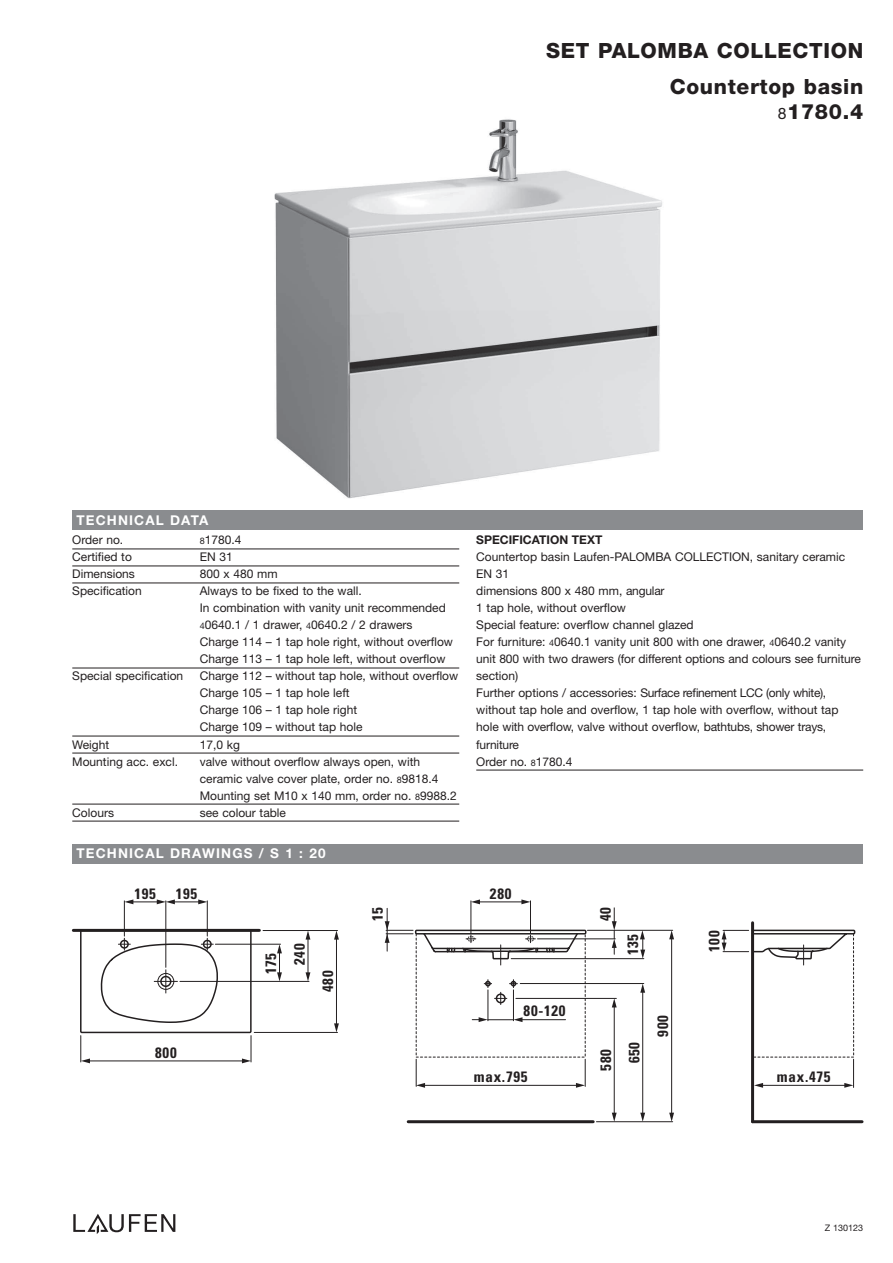
<style>
.page{position:relative;width:893px;height:1263px;background:#fff}
.page>*{position:absolute;margin:0;border:0;box-sizing:border-box;transform-origin:0 0}
.t1{font:800 21px/25.5px "Helvetica Neue";letter-spacing:.03em;color:#231f20;text-align:right}
.t2{font:700 condensed 15px/28.3px "Univers";letter-spacing:.05em;color:#231f20;text-align:center}
.t3{font:700 13.5px "Helvetica Neue";letter-spacing:.085em;color:#fff}
.t4{font:12px/17px "Helvetica Neue";color:#231f20}
.t5{font:700 12px "Helvetica Neue";color:#231f20}
.t6{font:9px "Helvetica Neue";color:#231f20}
.s1{font-weight:400;font-size:15.75px}
.s2{font-size:9px}
</style>
<div class="page">
<svg style="left:73px;top:1214px;width:102px;height:20px"></svg>
<div style="left:72px;top:844px;width:791px;height:19px;background:#8a8c8f"></div>
<div style="left:72px;top:510px;width:791px;height:19px;background:#8a8c8f"></div>
<img style="left:274px;top:119px;width:388px;height:380px">
<hr style="left:751px;top:923px;width:3px;height:199px;background:#231f20">
<svg style="left:306px;top:972px;width:4px;height:9px"></svg>
<svg style="left:306px;top:931px;width:4px;height:8px"></svg>
<hr style="left:308px;top:938px;width:1px;height:35px;background:#231f20">
<svg style="left:277px;top:945px;width:5px;height:36px"></svg>
<svg style="left:334px;top:931px;width:5px;height:8px"></svg>
<svg style="left:334px;top:1023px;width:5px;height:9px"></svg>
<hr style="left:336px;top:939px;width:1px;height:85px;background:#231f20">
<hr style="left:73px;top:929px;width:186px;height:3px;background:#231f20">
<hr style="left:263px;top:930px;width:75px;height:1px;background:#231f20">
<hr style="left:254px;top:1032px;width:84px;height:1px;background:#231f20">
<hr style="left:408px;top:1120px;width:185px;height:3px;background:#231f20">
<svg style="left:640px;top:1113px;width:5px;height:8px"></svg>
<hr style="left:642px;top:992px;width:1px;height:121px;background:#231f20">
<hr style="left:596px;top:1121px;width:77px;height:1px;background:#231f20">
<svg style="left:612px;top:1113px;width:5px;height:9px"></svg>
<hr style="left:614px;top:1007px;width:1px;height:106px;background:#231f20">
<hr style="left:587px;top:930px;width:86px;height:1px;background:#231f20">
<svg style="left:669px;top:1113px;width:5px;height:9px"></svg>
<hr style="left:671px;top:939px;width:1px;height:174px;background:#231f20">
<svg style="left:612px;top:908px;width:5px;height:25px"></svg>
<svg style="left:416px;top:1059px;width:9px;height:29px"></svg>
<svg style="left:576px;top:1059px;width:10px;height:29px"></svg>
<hr style="left:424px;top:1085px;width:153px;height:1px;background:#231f20">
<hr style="left:753px;top:1120px;width:109px;height:3px;background:#231f20">
<svg style="left:415px;top:933px;width:307px;height:125px"></svg>
<svg style="left:722px;top:921px;width:134px;height:167px"></svg>
<hr style="left:762px;top:1085px;width:83px;height:1px;background:#231f20">
<hr style="left:180px;top:981px;width:129px;height:1px;background:#231f20">
<hr style="left:215px;top:944px;width:66px;height:1px;background:#231f20">
<hr style="left:124px;top:901px;width:1px;height:35px;background:#231f20">
<hr style="left:166px;top:901px;width:1px;height:66px;background:#231f20">
<hr style="left:207px;top:901px;width:1px;height:35px;background:#231f20">
<svg style="left:124px;top:899px;width:83px;height:5px"></svg>
<svg style="left:385px;top:899px;width:202px;height:123px"></svg>
<svg style="left:79px;top:931px;width:173px;height:132px"></svg>
<hr style="left:72px;top:549px;width:387px;height:1px;background:#231f20">
<hr style="left:72px;top:566px;width:387px;height:1px;background:#231f20">
<hr style="left:72px;top:583px;width:387px;height:1px;background:#231f20">
<hr style="left:72px;top:668px;width:387px;height:1px;background:#231f20">
<hr style="left:72px;top:736px;width:387px;height:1px;background:#231f20">
<hr style="left:72px;top:753px;width:387px;height:1px;background:#231f20">
<hr style="left:72px;top:804px;width:387px;height:1px;background:#231f20">
<hr style="left:72px;top:821px;width:387px;height:1px;background:#231f20">
<hr style="left:476px;top:770px;width:387px;height:1px;background:#231f20">
<h1 class="t1" style="left:546px;top:39px;width:318px">SET PALOMBA COLLECTION</h1>
<h1 class="t1" style="left:670px;top:75px;width:195px">Countertop basin<br><span class="s1">8</span>1780.4</h1>
<p class="t3" style="left:77px;top:515px;width:133px">TECHNICAL DATA</p>
<p class="t4" style="left:72px;top:533px;width:53px">Order no.</p>
<p class="t4" style="left:200px;top:533px;width:43px"><span class="s2">8</span>1780.4</p>
<p class="t4" style="left:72px;top:550px;width:61px">Certified to</p>
<p class="t4" style="left:200px;top:550px;width:35px">EN 31</p>
<p class="t4" style="left:72px;top:567px;width:64px">Dimensions</p>
<p class="t4" style="left:200px;top:567px;width:79px">800 x 480 mm</p>
<p class="t4" style="left:72px;top:584px;width:71px">Specification</p>
<p class="t4" style="left:200px;top:584px;width:255px">Always to be fixed to the wall.<br>In combination with vanity unit recommended <span class="s2">4</span>0640.1 / 1 drawer, <span class="s2">4</span>0640.2 / 2 drawers Charge 114 – 1 tap hole right, without overflow Charge 113 – 1 tap hole left, without overflow</p>
<p class="t4" style="left:72px;top:669px;width:112px">Special specification</p>
<p class="t4" style="left:200px;top:669px;width:260px">Charge 112 – without tap hole, without overflow<br>Charge 105 – 1 tap hole left<br>Charge 106 – 1 tap hole right<br>Charge 109 – without tap hole</p>
<p class="t4" style="left:72px;top:737px;width:38px">Weight</p>
<p class="t4" style="left:200px;top:737px;width:42px">17,0 kg</p>
<p class="t4" style="left:72px;top:754px;width:107px">Mounting acc. excl.</p>
<p class="t4" style="left:200px;top:754px;width:258px">valve without overflow always open, with ceramic valve cover plate, order no. <span class="s2">8</span>9818.4<br>Mounting set M10 x 140 mm, order no. <span class="s2">8</span>9988.2</p>
<p class="t4" style="left:72px;top:805px;width:43px">Colours</p>
<p class="t4" style="left:200px;top:805px;width:88px">see colour table</p>
<p class="t3" style="left:77px;top:849px;width:251px">TECHNICAL DRAWINGS / S 1 : 20</p>
<p class="t5" style="left:476px;top:536px;width:128px">SPECIFICATION TEXT</p>
<p class="t4" style="left:476px;top:550px;width:386px">Countertop basin Laufen-PALOMBA COLLECTION, sanitary ceramic EN 31<br>dimensions 800 x 480 mm, angular<br>1 tap hole, without overflow<br>Special feature: overflow channel glazed<br>For furniture: <span class="s2">4</span>0640.1 vanity unit 800 with one drawer, <span class="s2">4</span>0640.2 vanity unit 800 with two drawers (for different options and colours see furniture section)<br>Further options / accessories: Surface refinement LCC (only white), without tap hole and overflow, 1 tap hole with overflow, without tap hole with overflow, valve without overflow, bathtubs, shower trays, furniture<br>Order no. <span class="s2">8</span>1780.4</p>
<p class="t2" style="left:134px;top:881px;width:23px">195</p>
<p class="t2" style="left:176px;top:881px;width:23px">195</p>
<p class="t2" style="left:490px;top:881px;width:23px">280</p>
<p class="t2" style="left:365px;top:921px;width:16px;rotate:-90deg">15</p>
<p class="t2" style="left:258px;top:974px;width:23px;rotate:-90deg">175</p>
<p class="t2" style="left:287px;top:965px;width:23px;rotate:-90deg">240</p>
<p class="t2" style="left:315px;top:992px;width:23px;rotate:-90deg">480</p>
<p class="t2" style="left:524px;top:998px;width:44px">80-120</p>
<p class="t2" style="left:593px;top:921px;width:16px;rotate:-90deg">40</p>
<p class="t2" style="left:620px;top:955px;width:23px;rotate:-90deg">135</p>
<p class="t2" style="left:702px;top:952px;width:23px;rotate:-90deg">100</p>
<p class="t2" style="left:650px;top:1037px;width:23px;rotate:-90deg">900</p>
<p class="t2" style="left:155px;top:1040px;width:23px">800</p>
<p class="t2" style="left:593px;top:1071px;width:30px;rotate:-90deg">580<br>650</p>
<p class="t2" style="left:474px;top:1064px;width:55px">max.795</p>
<p class="t2" style="left:777px;top:1064px;width:55px">max.475</p>
<p class="t6" style="left:825px;top:1224px;width:40px">Z 130123</p>
</div>
